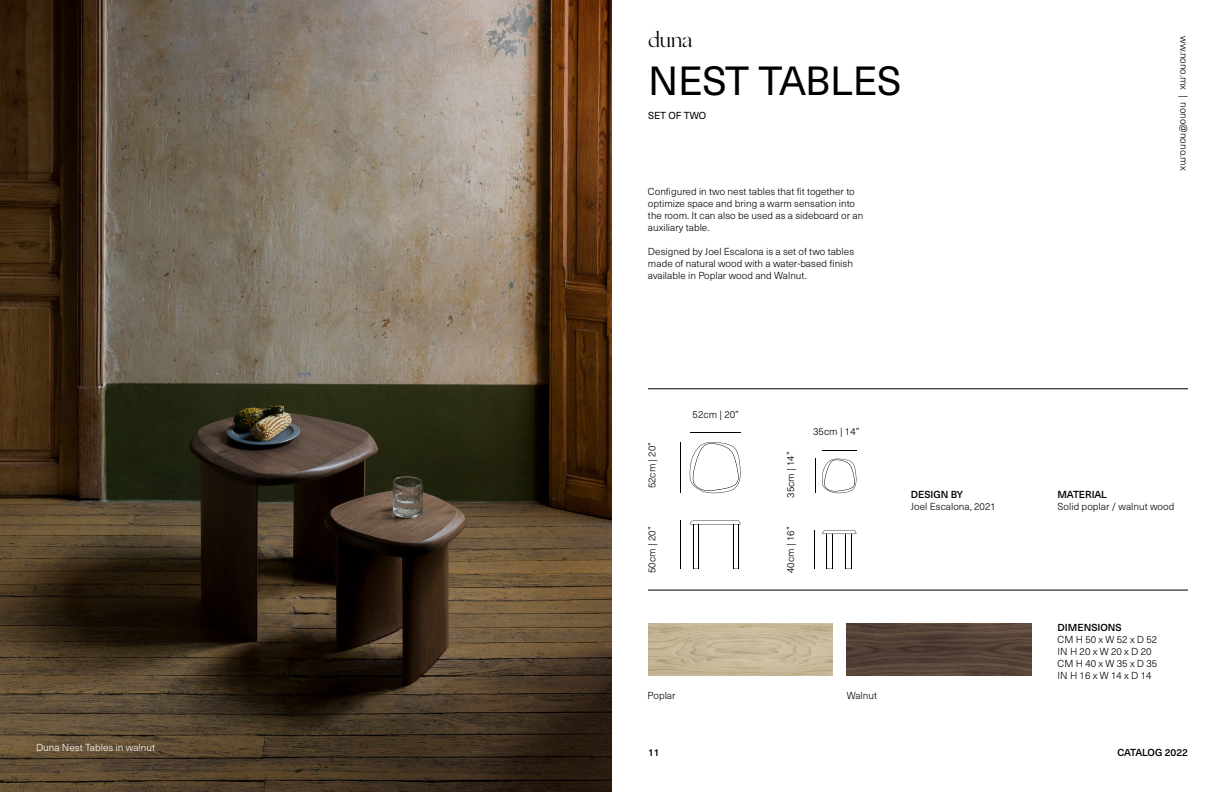
<style>
.page{position:relative;width:1224px;height:792px;background:#fff}
.page>*{position:absolute;margin:0;border:0;box-sizing:border-box;transform-origin:0 0}
.t1{font:40px "Neue Haas Unica W1 G";letter-spacing:-.01em;color:#000}
.t2{font:20px "Ogg";color:#000}
.t3{font:300 10px/12px "Neue Haas Unica W1 G";color:#000}
.t4{font:300 10px "Neue Haas Unica W1 G";color:#fff}
.t5{font:500 10px "Neue Haas Unica W1 G";color:#000}
.t6{font:500 10px "Neue Haas Unica W1 G";letter-spacing:-.02em;color:#000}
.t7{font:10px "Neue Haas Unica W1 G";color:#000}
</style>
<div class="page">
<img style="left:0;top:0;width:612px;height:792px">
<hr style="left:648px;top:590px;width:540px;height:1px;background:#000">
<img style="left:847px;top:623px;width:184px;height:53px">
<img style="left:648px;top:623px;width:185px;height:53px">
<hr style="left:648px;top:389px;width:540px;height:1px;background:#000">
<hr style="left:822px;top:450px;width:34px;height:1px;background:#000">
<hr style="left:815px;top:530px;width:1px;height:39px;background:#000">
<hr style="left:815px;top:459px;width:1px;height:34px;background:#000">
<svg style="left:822px;top:459px;width:34px;height:34px"></svg>
<svg style="left:822px;top:530px;width:34px;height:5px"></svg>
<hr style="left:832px;top:534px;width:1px;height:35px;background:#000">
<hr style="left:845px;top:534px;width:1px;height:35px;background:#000">
<hr style="left:851px;top:534px;width:1px;height:35px;background:#000">
<hr style="left:827px;top:534px;width:1px;height:35px;background:#000">
<hr style="left:690px;top:433px;width:50px;height:1px;background:#000">
<hr style="left:680px;top:442px;width:1px;height:51px;background:#000">
<hr style="left:680px;top:521px;width:1px;height:48px;background:#000">
<svg style="left:690px;top:442px;width:51px;height:51px"></svg>
<svg style="left:690px;top:520px;width:51px;height:5px"></svg>
<hr style="left:693px;top:524px;width:1px;height:45px;background:#000">
<hr style="left:698px;top:524px;width:1px;height:45px;background:#000">
<hr style="left:733px;top:524px;width:1px;height:45px;background:#000">
<hr style="left:738px;top:524px;width:1px;height:45px;background:#000">
<p class="t4" style="left:36px;top:740px;width:121px">Duna Nest Tables in walnut</p>
<h2 class="t2" style="left:648px;top:26px;width:46px">duna</h2>
<h1 class="t1" style="left:648px;top:51px;width:255px">NEST TABLES</h1>
<p class="t7" style="left:648px;top:108px;width:60px">SET OF TWO</p>
<p class="t3" style="left:648px;top:185px;width:217px">Configured in two nest tables that fit together to optimize space and bring a warm sensation into the room. It can also be used as a sideboard or an auxiliary table.</p>
<p class="t3" style="left:648px;top:245px;width:208px;text-align:justify">Designed by Joel Escalona is a set of two tables made of natural wood with a water-based finish available in Poplar wood and Walnut.</p>
<p class="t3" style="left:693px;top:408px;width:48px">52cm | 20”</p>
<p class="t3" style="left:646px;top:488px;width:48px;rotate:-90deg">52cm | 20”</p>
<p class="t3" style="left:784px;top:498px;width:48px;rotate:-90deg">35cm | 14”</p>
<p class="t3" style="left:646px;top:573px;width:48px;rotate:-90deg">50cm | 20”</p>
<p class="t3" style="left:784px;top:573px;width:48px;rotate:-90deg">40cm | 16”</p>
<p class="t3" style="left:813px;top:425px;width:48px">35cm | 14”</p>
<p class="t5" style="left:911px;top:487px;width:54px">DESIGN BY</p>
<p class="t3" style="left:911px;top:500px;width:87px">Joel Escalona, 2021</p>
<p class="t3" style="left:648px;top:689px;width:30px">Poplar</p>
<p class="t3" style="left:847px;top:689px;width:32px">Walnut</p>
<p class="t3" style="left:1190px;top:36px;width:136px;rotate:90deg">ww.nono.mx | nono@nono.mx</p>
<p class="t6" style="left:1058px;top:487px;width:51px">MATERIAL</p>
<p class="t3" style="left:1058px;top:500px;width:118px">Solid poplar / walnut wood</p>
<p class="t5" style="left:1058px;top:620px;width:66px">DIMENSIONS</p>
<p class="t3" style="left:1058px;top:633px;width:101px">CM H 50 x W 52 x D 52<br>IN H 20 x W 20 x D 20<br>CM H 40 x W 35 x D 35<br>IN H 16 x W 14 x D 14</p>
<p class="t5" style="left:648px;top:745px;width:13px">11</p>
<p class="t6" style="left:1118px;top:745px;width:72px">CATALOG 2022</p>
</div>
